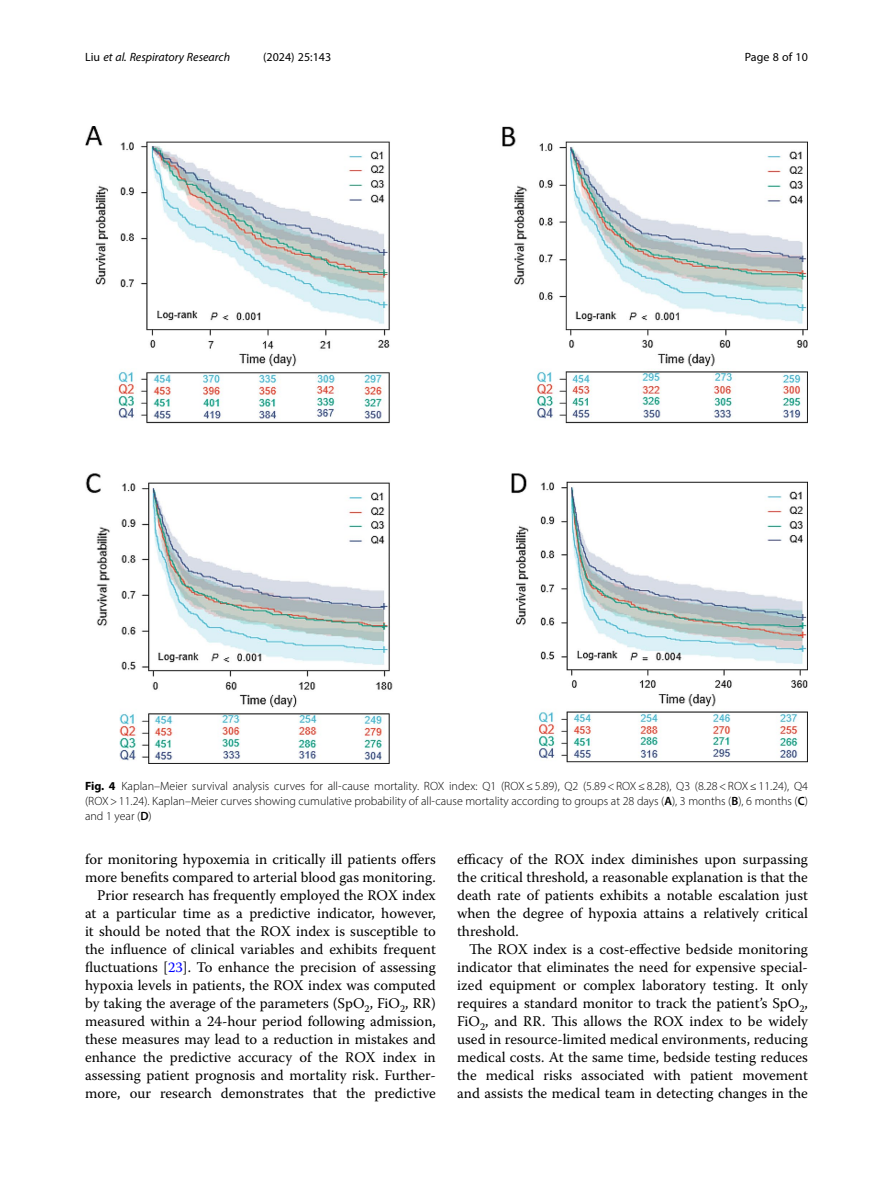
<style>
.page{position:relative;width:893px;height:1191px;background:#fff}
.page>*{position:absolute;margin:0;border:0;box-sizing:border-box;transform-origin:0 0}
.Body_Text_Indent{font:14.7px/18px "Warnock Pro";color:#000;text-align:justify}
.Figure_Caption{font:300 12px/15px "Myriad Pro";color:#000;text-align:justify}
.t1{font:italic 12px "Myriad Pro";color:#000}
.t2{font:12px "Myriad Pro";color:#000}
.s1{font-style:normal}
.s2{font-weight:700}
.s3{font-weight:600}
.s4{color:#00f}
</style>
<div class="page">
<img style="left:85px;top:126px;width:723px;height:637px">
<p class="t1" style="left:85px;top:50px;width:147px"><span class="s1">Liu</span> et al. Respiratory Research</p>
<p class="t2" style="left:263px;top:50px;width:70px">(2024) 25:143</p>
<p class="t2" style="left:745px;top:50px;width:65px">Page 8 of 10</p>
<p class="Figure_Caption" style="left:85px;top:778px;width:724px"><span class="s2">Fig. 4</span> Kaplan–Meier survival analysis curves for all-cause mortality. ROX index: Q1 (ROX≤5.89), Q2 (5.89&lt;ROX≤8.28), Q3 (8.28&lt;ROX≤11.24), Q4 (ROX&gt;11.24). Kaplan–Meier curves showing cumulative probability of all-cause mortality according to groups at 28 days (<span class="s3">A</span>), 3 months (<span class="s3">B</span>), 6 months (<span class="s3">C</span>) and 1 year (<span class="s3">D</span>)</p>
<p class="Body_Text_Indent" style="left:85px;top:850px;width:352px">for monitoring hypoxemia in critically ill patients offers more benefits compared to arterial blood gas monitoring.</p>
<p class="Body_Text_Indent" style="left:85px;top:886px;width:352px;text-indent:12px">Prior research has frequently employed the ROX index at a particular time as a predictive indicator, however, it should be noted that the ROX index is susceptible to the influence of clinical variables and exhibits frequent fluctuations [<span class="s4">23</span>]. To enhance the precision of assessing hypoxia levels in patients, the ROX index was computed by taking the average of the parameters (SpO<sub>2</sub>, FiO<sub>2</sub>, RR) measured within a 24-hour period following admission, these measures may lead to a reduction in mistakes and enhance the predictive accuracy of the ROX index in assessing patient prognosis and mortality risk. Further&shy;more, our research demonstrates that the predictive</p>
<p class="Body_Text_Indent" style="left:457px;top:850px;width:352px">efficacy of the ROX index diminishes upon surpassing the critical threshold, a reasonable explanation is that the death rate of patients exhibits a notable escalation just when the degree of hypoxia attains a relatively critical threshold.</p>
<p class="Body_Text_Indent" style="left:457px;top:940px;width:352px;text-indent:12px">The ROX index is a cost-effective bedside monitoring indicator that eliminates the need for expensive special&shy;ized equipment or complex laboratory testing. It only requires a standard monitor to track the patient’s SpO<sub>2</sub>, FiO<sub>2</sub>, and RR. This allows the ROX index to be widely used in resource-limited medical environments, reducing medical costs. At the same time, bedside testing reduces the medical risks associated with patient movement and assists the medical team in detecting changes in the</p>
</div>
